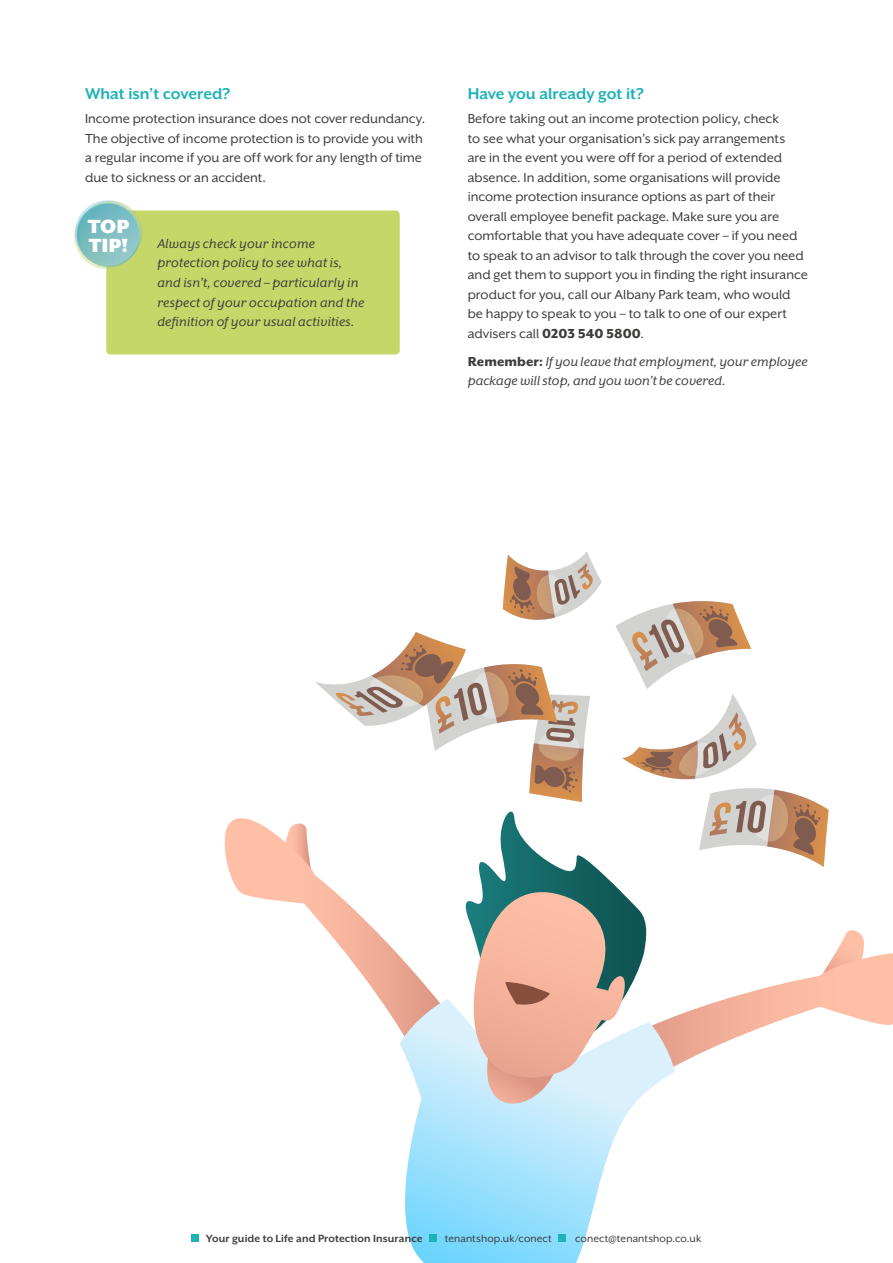
<style>
.page{position:relative;width:893px;height:1263px;background:#fff}
.page>*{position:absolute;margin:0;border:0;box-sizing:border-box;transform-origin:0 0}
.t1{font:900 21.9px/18.5px "Mr Eaves XL San OT";color:#fff}
.t2{font:700 18px "Mr Eaves XL San OT";color:#1cb2b6}
.t3{font:15px/19.5px "Mr Eaves XL San OT";color:#3c3c3b}
.t4{font:italic 15px/19.5px "Mr Eaves XL San OT";letter-spacing:.01em;color:#3c3c3b}
.t5{font:12px "Mr Eaves XL San OT";letter-spacing:.005em;color:#3c3c3b}
.t6{font:700 12px "Mr Eaves XL San OT";letter-spacing:.01em;color:#3c3c3b}
.s1{font-weight:800}
.s2{font-weight:800;font-style:normal}
</style>
<div class="page">
<div style="left:106px;top:210px;width:294px;height:144px;background:#c4d768;border-radius:4px"></div>
<svg style="left:79px;top:201px;width:64px;height:63px"></svg>
<svg style="left:74px;top:204px;width:65px;height:65px"></svg>
<svg style="left:75px;top:200px;width:65px;height:66px;background:#83c0c3"></svg>
<svg style="left:224px;top:818px;width:58px;height:83px"></svg>
<div style="left:866px;top:953px;width:27px;height:72px;background:#ffbfa6"></div>
<svg style="left:405px;top:1124px;width:216px;height:139px;background:#a6e3fd"></svg>
<svg style="left:282px;top:552px;width:584px;height:572px"></svg>
<div style="left:192px;top:1235px;width:7px;height:7px;background:#1cb2b6"></div>
<div style="left:430px;top:1235px;width:7px;height:7px;background:#1cb2b6"></div>
<div style="left:559px;top:1235px;width:7px;height:7px;background:#1cb2b6"></div>
<p class="t2" style="left:85px;top:85px;width:147px">What isn’t covered?</p>
<p class="t3" style="left:85px;top:109px;width:342px">Income protection insurance does not cover redundancy.<br>The objective of income protection is to provide you with a regular income if you are off work for any length of time due to sickness or an accident.</p>
<h1 class="t1" style="left:88px;top:217px;width:43px">TOP<br>TIP!</h1>
<p class="t4" style="left:157px;top:234px;width:209px">Always check your income protection policy to see what is, and isn’t, covered – particularly in respect of your occupation and the definition of your usual activities.</p>
<p class="t2" style="left:468px;top:85px;width:178px">Have you already got it?</p>
<p class="t3" style="left:468px;top:109px;width:342px">Before taking out an income protection policy, check<br>to see what your organisation’s sick pay arrangements<br>are in the event you were off for a period of extended absence. In addition, some organisations will provide income protection insurance options as part of their overall employee benefit package. Make sure you are comfortable that you have adequate cover – if you need to speak to an advisor to talk through the cover you need and get them to support you in finding the right insurance product for you, call our Albany Park team, who would be happy to speak to you – to talk to one of our expert advisers call <span class="s1">0203 540 5800</span>.</p>
<p class="t4" style="left:468px;top:351px;width:342px"><span class="s2">Remember:</span> If you leave that employment, your employee package will stop, and you won’t be covered.</p>
<p class="t6" style="left:206px;top:1232px;width:218px">Your guide to Life and Protection Insurance</p>
<p class="t5" style="left:445px;top:1232px;width:109px">tenantshop.uk/conect</p>
<p class="t5" style="left:575px;top:1232px;width:128px">conect@tenantshop.co.uk</p>
</div>
